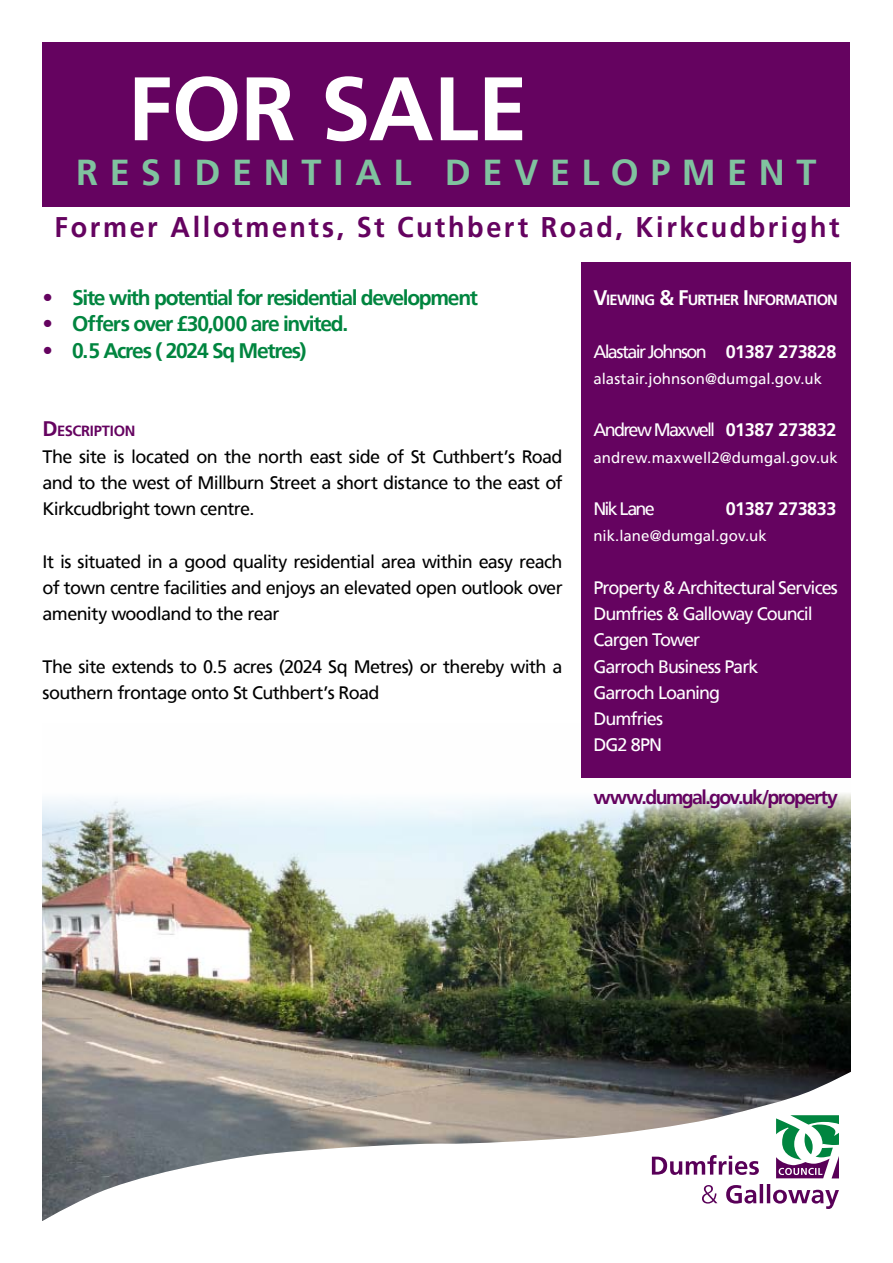
<style>
.page{position:relative;width:893px;height:1263px;background:#fff}
.page>*{position:absolute;margin:0;border:0;box-sizing:border-box;transform-origin:0 0}
.t1{font:700 90px "Frutiger";letter-spacing:-.01em;color:#fff}
.t2{font:700 36px "Frutiger";letter-spacing:.325em;color:#80c29f}
.t3{font:700 28.35px "Frutiger";letter-spacing:.095em;color:#650360;scale:.95 1}
.t4{font:700 21px "Frutiger";letter-spacing:-.06em;color:#00853f}
.t5{font:700 19.5px "Frutiger";letter-spacing:-.08em;color:#650360}
.t6{font:18px/26.2px "Frutiger";letter-spacing:-.035em;color:#000;text-align:justify}
.t7{font:18px/26.2px "Frutiger";letter-spacing:-.055em;color:#fff}
.t8{font:700 18px "Frutiger";letter-spacing:-.02em;color:#fff}
.t9{font:18px "Frutiger";letter-spacing:-.095em;color:#fff}
.t10{font:15px "Frutiger";letter-spacing:.005em;color:#fff}
.t11{font:700 14.7px "Frutiger";letter-spacing:-.055em;color:#fff}
.t12{font:700 14.7px "Frutiger";letter-spacing:-.02em;color:#650360}
.s1{color:#650360}
.s2{font-size:21px}
</style>
<div class="page">
<img style="left:43px;top:793px;width:807px;height:278px">
<svg style="left:42px;top:1071px;width:809px;height:150px"></svg>
<div style="left:581px;top:262px;width:269px;height:516px;background:#650360"></div>
<div style="left:43px;top:43px;width:807px;height:164px;background:#650360"></div>
<svg style="left:776px;top:1115px;width:63px;height:63px"></svg>
<svg style="left:652px;top:1155px;width:107px;height:20px"></svg>
<svg style="left:702px;top:1184px;width:137px;height:25px"></svg>
<h1 class="t1" style="left:128px;top:56px;width:402px">FOR SALE</h1>
<h2 class="t2" style="left:76px;top:152px;width:308px">Res ide ntial</h2>
<h2 class="t2" style="left:445px;top:152px;width:12px">De</h2>
<h2 class="t2" style="left:514px;top:152px;width:53px">v elo</h2>
<h2 class="t2" style="left:650px;top:152px;width:168px">pme nt</h2>
<h3 class="t3" style="left:55px;top:211px;width:828px">Former Allotments, St Cuthbert Road, Kirkcudbright</h3>
<p class="t4" style="left:43px;top:285px;width:437px"><span class="s1">•</span> Site with potential for residential development</p>
<p class="t4" style="left:43px;top:312px;width:307px"><span class="s1">•</span> Offers over £30,000 are invited.</p>
<p class="t4" style="left:43px;top:338px;width:265px"><span class="s1">•</span> 0.5 Acres ( 2024 Sq metres)</p>
<p class="t12" style="left:43px;top:423px;width:94px"><span class="s2">D</span>ESCRIPTION</p>
<p class="t6" style="left:43px;top:443px;width:522px">The site is located on the north east side of St Cuthbert’s Road and to the west of Millburn Street a short distance to the east of Kirkcudbright town centre.</p>
<p class="t6" style="left:43px;top:548px;width:522px">It is situated in a good quality residential area within easy reach of town centre facilities and enjoys an elevated open outlook over amenity woodland to the rear</p>
<p class="t6" style="left:43px;top:653px;width:522px">The site extends to 0.5 acres (2024 Sq Metres) or thereby with a southern frontage onto St Cuthbert’s Road</p>
<p class="t11" style="left:593px;top:291px;width:246px"><span class="s2">V</span>IEWING <span class="s2">&amp; F</span>URTHER <span class="s2">I</span> NFORMATION</p>
<p class="t9" style="left:593px;top:341px;width:115px">Alastair Johnson</p>
<p class="t10" style="left:593px;top:370px;width:230px">alastair.johnson@dumgal.gov.uk</p>
<p class="t9" style="left:593px;top:419px;width:123px">Andrew Maxwell</p>
<p class="t10" style="left:593px;top:448px;width:246px">andrew.maxwell2@dumgal.gov.uk</p>
<p class="t7" style="left:593px;top:496px;width:63px">Nik Lane</p>
<p class="t10" style="left:593px;top:527px;width:175px">nik.lane@dumgal.gov.uk</p>
<p class="t7" style="left:593px;top:574px;width:246px">Property &amp; Architectural Services<br>Dumfries &amp; Galloway Council<br>Cargen Tower<br>Garroch Business Park<br>Garroch Loaning<br>Dumfries<br>DG2 8PN</p>
<p class="t5" style="left:593px;top:786px;width:246px">www.dumgal.gov.uk/property</p>
<p class="t8" style="left:726px;top:341px;width:112px">01387 273828</p>
<p class="t8" style="left:726px;top:419px;width:112px">01387 273832</p>
<p class="t8" style="left:726px;top:498px;width:112px">01387 273833</p>
</div>
